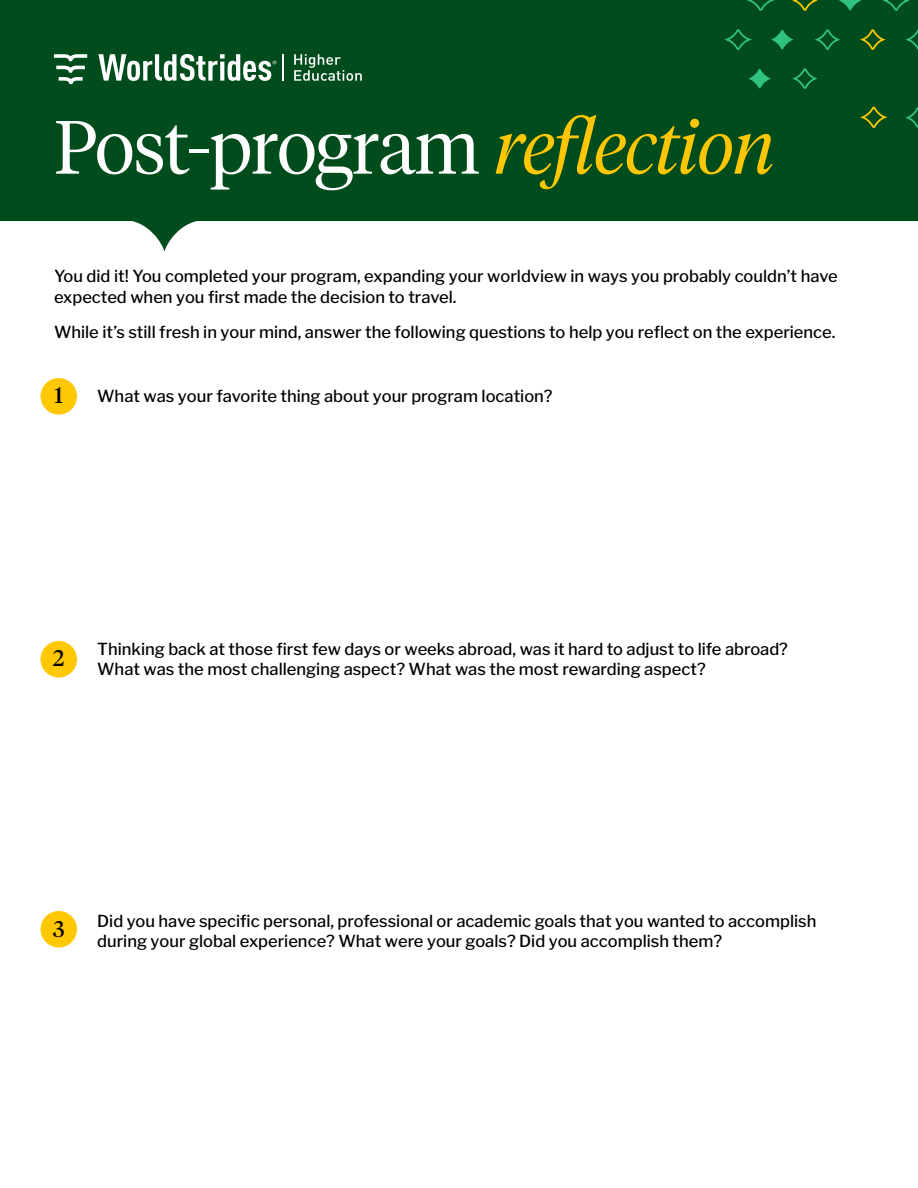
<style>
.page{position:relative;width:918px;height:1188px;background:#fff}
.page>*{position:absolute;margin:0;border:0;box-sizing:border-box;transform-origin:0 0}
.t1{font:300 75px "Tiempos Headline";letter-spacing:-.01em;color:#fff}
.t2{font:22.5px "Tiempos Headline";color:#000}
.t3{font:500 16.5px/19.8px "Libre Franklin";color:#000}
.s1{font-style:italic;color:#ffc703}
</style>
<div class="page">
<div style="left:0;top:0;width:918px;height:220px;background:#004c1d"></div>
<svg style="left:0;top:220px;width:483px;height:31px"></svg>
<svg style="left:282px;top:54px;width:1px;height:27px"></svg>
<svg style="left:294px;top:54px;width:68px;height:27px"></svg>
<svg style="left:54px;top:54px;width:33px;height:30px"></svg>
<svg style="left:98px;top:54px;width:178px;height:27px"></svg>
<div style="left:40px;top:378px;width:37px;height:37px;background:#ffc803;border-radius:50%"></div>
<div style="left:40px;top:641px;width:37px;height:37px;background:#ffc803;border-radius:50%"></div>
<div style="left:40px;top:911px;width:37px;height:37px;background:#ffc803;border-radius:50%"></div>
<svg style="left:724px;top:0;width:194px;height:128px"></svg>
<h1 class="t1" style="left:54px;top:102px;width:722px">Post-program <span class="s1">reflection</span></h1>
<p class="t3" style="left:54px;top:266px;width:785px;line-height:21px">You did it! You completed your program, expanding your worldview in ways you probably couldn’t have expected when you first made the decision to travel.</p>
<p class="t3" style="left:54px;top:322px;width:783px">While it’s still fresh in your mind, answer the following questions to help you reflect on the experience.</p>
<h2 class="t2" style="left:54px;top:381px;width:10px">1</h2>
<p class="t3" style="left:97px;top:386px;width:457px">What was your favorite thing about your program location?</p>
<h2 class="t2" style="left:53px;top:644px;width:13px">2</h2>
<p class="t3" style="left:97px;top:639px;width:692px">Thinking back at those first few days or weeks abroad, was it hard to adjust to life abroad?<br>What was the most challenging aspect? What was the most rewarding aspect?</p>
<h2 class="t2" style="left:53px;top:915px;width:13px">3</h2>
<p class="t3" style="left:97px;top:911px;width:721px">Did you have specific personal, professional or academic goals that you wanted to accomplish during your global experience? What were your goals? Did you accomplish them?</p>
</div>
